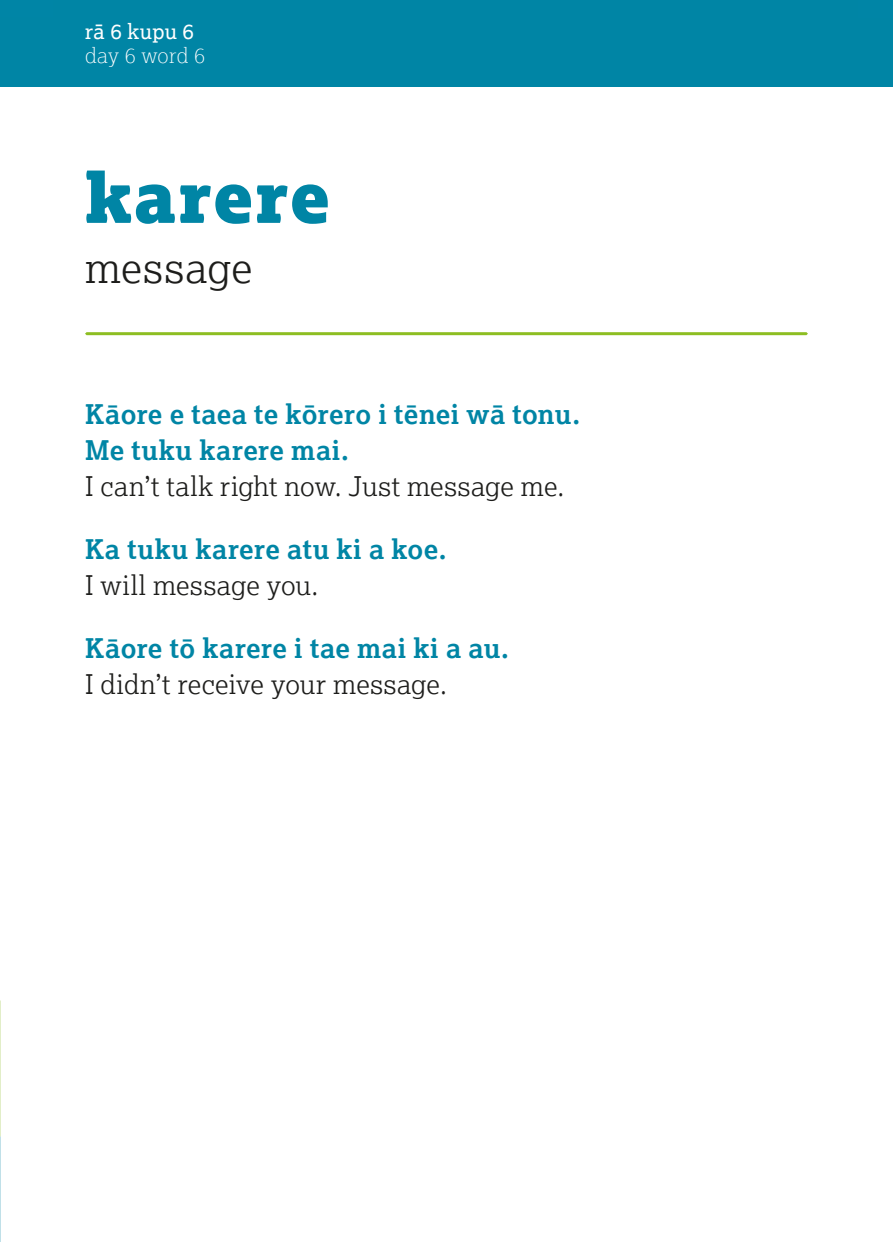
<style>
.page{position:relative;width:893px;height:1259px;background:#fff}
.page>*{position:absolute;margin:0;border:0;box-sizing:border-box;transform-origin:0 0}
.t1{font:900 69px "Lexia";letter-spacing:.03em;color:#0085a5}
.t2{font:300 42px "Lexia";letter-spacing:.01em;color:#1d1d1b}
.t3{font:700 27px/36px "Lexia";letter-spacing:.015em;color:#0085a5}
.t4{font:300 27px "Lexia";letter-spacing:.01em;color:#1d1d1b}
.t5{font:100 21px "Lexia";letter-spacing:.01em;color:#fff}
.t6{font:21px "Lexia";letter-spacing:.015em;color:#fff}
</style>
<div class="page">
<div style="left:0;top:0;width:893px;height:87px;background:#0085a5"></div>
<svg style="left:85px;top:332px;width:723px;height:3px;background:#94c12f"></svg>
<p class="t6" style="left:85px;top:18px;width:110px">rā 6 kupu 6</p>
<p class="t5" style="left:85px;top:42px;width:122px">day 6 word 6</p>
<h1 class="t1" style="left:85px;top:152px;width:247px">karere</h1>
<h2 class="t2" style="left:85px;top:241px;width:169px">message</h2>
<p class="t3" style="left:85px;top:395px;width:497px">Kāore e taea te kōrero i tēnei wā tonu.<br>Me tuku karere mai.</p>
<p class="t4" style="left:85px;top:469px;width:481px">I can’t talk right now. Just message me.</p>
<p class="t3" style="left:85px;top:530px;width:364px">Ka tuku karere atu ki a koe.</p>
<p class="t4" style="left:85px;top:568px;width:235px">I will message you.</p>
<p class="t3" style="left:85px;top:629px;width:426px">Kāore tō karere i tae mai ki a au.</p>
<p class="t4" style="left:85px;top:667px;width:363px">I didn’t receive your message.</p>
</div>
